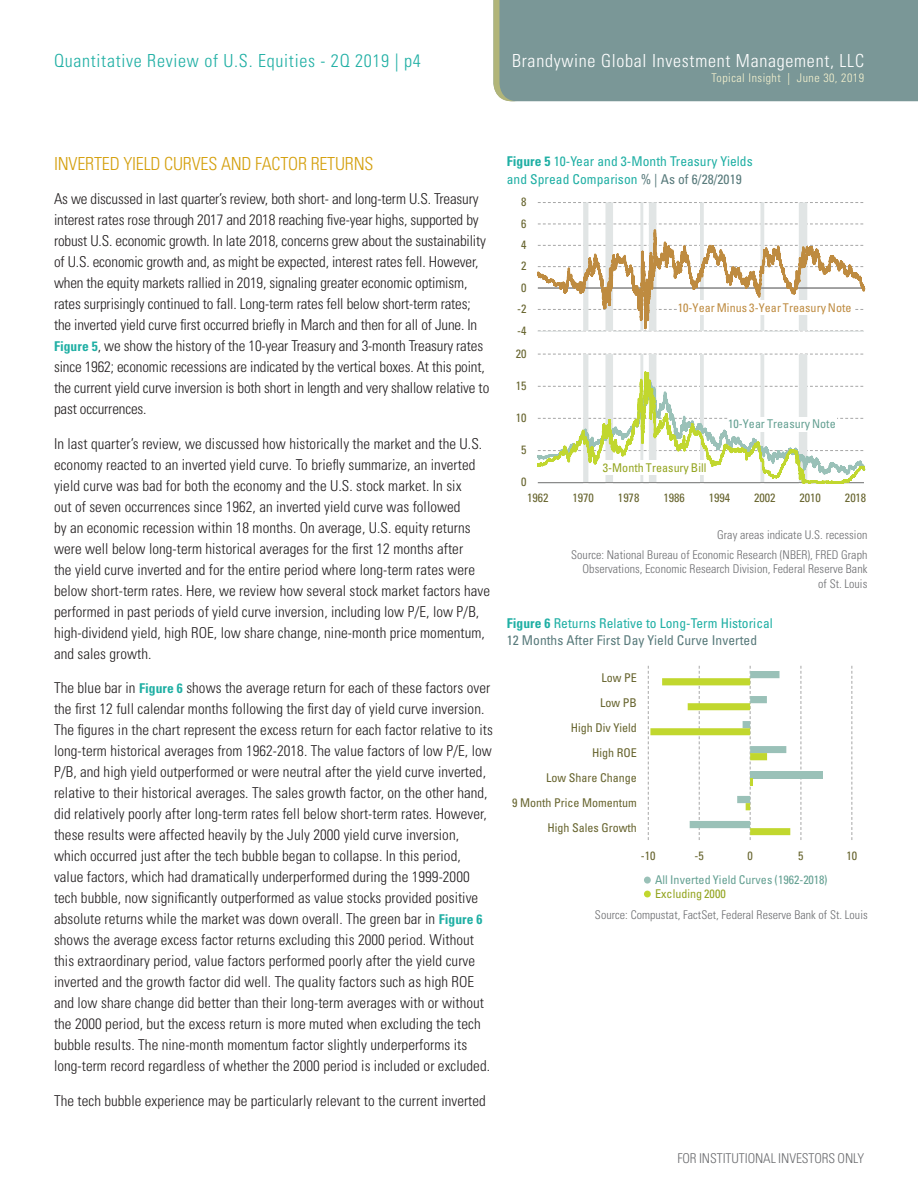
<style>
.page{position:relative;width:918px;height:1188px;background:#fff}
.page>*{position:absolute;margin:0;border:0;box-sizing:border-box;transform-origin:0 0}
.t1{font:300 condensed 18px "Univers LT Std";letter-spacing:.04em;color:#1fafa4}
.t2{font:300 condensed 18px "Univers LT Std";letter-spacing:.04em;color:#fff}
.Body_Text{font:300 condensed 18px "Univers LT Std";letter-spacing:-.01em;color:#d49f0c}
.Body_Text-2{font:300 condensed 15px/21px "Univers LT Std";letter-spacing:.005em;color:#231f20}
.Bullets_Text{font:condensed 13.5px "Univers LT Std";letter-spacing:.005em;color:#1fafa4}
.Bullets_Text-2{font:condensed 13.5px "Univers LT Std";letter-spacing:.005em;color:#587a7b}
.t3{font:300 condensed 13.5px "Univers LT Std";letter-spacing:-.005em;color:#6c6d70}
.Bullets_Text-3{font:300 condensed 12px/14.4px "Univers LT Std";letter-spacing:.005em;color:#6c6d70;text-align:right}
.t4{font:condensed 12px/25px "Univers LT Std";color:#67642e;text-align:right}
.t5{font:condensed 12px/14.2px "Univers LT Std";letter-spacing:.005em;color:#64a092}
.t6{font:condensed 12px "Univers LT Std";letter-spacing:.005em;color:#be8b40}
.t7{font:300 condensed 12px "Univers LT Std";letter-spacing:.04em;color:#f6f3cf}
.t8{font:condensed 12px "Univers LT Std";letter-spacing:.005em;color:#93a41f}
.s1{font-weight:700;font-size:13.5px;color:#1fafa4}
.s2{font-weight:700}
.s3{color:#587a7b}
.s4{color:#93a41f}
</style>
<div class="page">
<div style="left:493px;top:0;width:425px;height:101px;background:#7a9797"></div>
<svg style="left:801px;top:666px;width:1px;height:174px"></svg>
<svg style="left:852px;top:666px;width:1px;height:174px"></svg>
<div style="left:750px;top:771px;width:73px;height:7px;background:#9ac1b8"></div>
<svg style="left:648px;top:666px;width:142px;height:174px"></svg>
<div style="left:644px;top:877px;width:7px;height:7px;background:#9ac1b8;border-radius:50%"></div>
<div style="left:644px;top:891px;width:7px;height:6px;background:#c1d72e;border-radius:50%"></div>
<svg style="left:538px;top:202px;width:327px;height:130px"></svg>
<svg style="left:538px;top:354px;width:327px;height:130px"></svg>
<div style="left:728px;top:417px;width:108px;height:14px;background:#fff"></div>
<div style="left:603px;top:460px;width:104px;height:15px;background:#fff"></div>
<div style="left:678px;top:300px;width:175px;height:14px;background:#fff"></div>
<p class="t1" style="left:54px;top:50px;width:368px">Quantitative Review of U.S. Equities - 2Q 2019 | p4</p>
<p class="t2" style="left:512px;top:50px;width:353px">Brandywine Global Investment Management, LLC</p>
<p class="t7" style="left:712px;top:71px;width:154px">Topical Insight | June 30, 2019</p>
<p class="Body_Text" style="left:54px;top:152px;width:321px">INVERTED YIELD CURVES AND FACTOR RETURNS</p>
<p class="Body_Text-2" style="left:54px;top:188px;width:437px">As we discussed in last quarter’s review, both short- and long-term U.S. Treasury interest rates rose through 2017 and 2018 reaching five-year highs, supported by robust U.S. economic growth. In late 2018, concerns grew about the sustainability of U.S. economic growth and, as might be expected, interest rates fell. However, when the equity markets rallied in 2019, signaling greater economic optimism, rates surprisingly continued to fall. Long-term rates fell below short-term rates; the inverted yield curve first occurred briefly in March and then for all of June. In <span class="s1">Figure 5</span>, we show the history of the 10-year Treasury and 3-month Treasury rates since 1962; economic recessions are indicated by the vertical boxes. At this point, the current yield curve inversion is both short in length and very shallow relative to past occurrences.</p>
<p class="Body_Text-2" style="left:54px;top:433px;width:438px">In last quarter’s review, we discussed how historically the market and the U.S. economy reacted to an inverted yield curve. To briefly summarize, an inverted yield curve was bad for both the economy and the U.S. stock market. In six<br>out of seven occurrences since 1962, an inverted yield curve was followed<br>by an economic recession within 18 months. On average, U.S. equity returns were well below long-term historical averages for the first 12 months after<br>the yield curve inverted and for the entire period where long-term rates were below short-term rates. Here, we review how several stock market factors have performed in past periods of yield curve inversion, including low P/E, low P/B, high-dividend yield, high ROE, low share change, nine-month price momentum, and sales growth.</p>
<p class="Body_Text-2" style="left:54px;top:677px;width:440px">The blue bar in <span class="s1">Figure 6</span> shows the average return for each of these factors over the first 12 full calendar months following the first day of yield curve inversion.<br>The figures in the chart represent the excess return for each factor relative to its long-term historical averages from 1962-2018. The value factors of low P/E, low P/B, and high yield outperformed or were neutral after the yield curve inverted, relative to their historical averages. The sales growth factor, on the other hand, did relatively poorly after long-term rates fell below short-term rates. However, these results were affected heavily by the July 2000 yield curve inversion, which occurred just after the tech bubble began to collapse. In this period, value factors, which had dramatically underperformed during the 1999-2000 tech bubble, now significantly outperformed as value stocks provided positive absolute returns while the market was down overall. The green bar in <span class="s1">Figure 6 </span>shows the average excess factor returns excluding this 2000 period. Without this extraordinary period, value factors performed poorly after the yield curve inverted and the growth factor did well. The quality factors such as high ROE and low share change did better than their long-term averages with or without the 2000 period, but the excess return is more muted when excluding the tech bubble results. The nine-month momentum factor slightly underperforms its long-term record regardless of whether the 2000 period is included or excluded.</p>
<p class="Body_Text-2" style="left:54px;top:1090px;width:433px">The tech bubble experience may be particularly relevant to the current inverted</p>
<p class="Bullets_Text" style="left:507px;top:153px;width:247px"><span class="s2">Figure 5</span> 10-Year and 3-Month Treasury Yields</p>
<p class="Bullets_Text" style="left:507px;top:170px;width:236px">and Spread Comparison <span class="s3">% | As of 6/28/2019</span></p>
<p class="t4" style="left:521px;top:189px;width:7px">8</p>
<p class="t4" style="left:521px;top:211px;width:7px">6</p>
<p class="t4" style="left:521px;top:232px;width:7px">4</p>
<p class="t4" style="left:521px;top:253px;width:7px">2</p>
<p class="t4" style="left:521px;top:275px;width:7px">0</p>
<p class="t4" style="left:517px;top:296px;width:11px">-2</p>
<p class="t4" style="left:517px;top:318px;width:11px">-4</p>
<p class="t4" style="left:516px;top:341px;width:12px">20</p>
<p class="t4" style="left:516px;top:373px;width:12px">15</p>
<p class="t4" style="left:516px;top:405px;width:12px">10</p>
<p class="t4" style="left:521px;top:437px;width:7px">5</p>
<p class="t4" style="left:521px;top:469px;width:7px">0</p>
<p class="t6" style="left:678px;top:300px;width:175px">10-Year Minus 3-Year Treasury Note</p>
<p class="t8" style="left:603px;top:460px;width:105px">3-Month Treasury Bill</p>
<p class="t5" style="left:728px;top:417px;width:109px">10-Year Treasury Note</p>
<p class="t4" style="left:527px;top:485px;width:23px">1962</p>
<p class="t4" style="left:573px;top:485px;width:23px">1970</p>
<p class="t4" style="left:618px;top:485px;width:23px">1978</p>
<p class="t4" style="left:663px;top:485px;width:23px">1986</p>
<p class="t4" style="left:709px;top:485px;width:23px">1994</p>
<p class="t4" style="left:754px;top:485px;width:23px">2002</p>
<p class="t4" style="left:800px;top:485px;width:23px">2010</p>
<p class="t4" style="left:845px;top:485px;width:23px">2018</p>
<p class="Bullets_Text-3" style="left:717px;top:528px;width:152px">Gray areas indicate U.S. recession</p>
<p class="Bullets_Text-3" style="left:571px;top:547px;width:298px">Source: National Bureau of Economic Research (NBER), FRED Graph<br>Observations, Economic Research Division, Federal Reserve Bank of St. Louis</p>
<p class="Bullets_Text" style="left:507px;top:614px;width:268px"><span class="s2">Figure 6</span> Returns Relative to Long-Term Historical</p>
<p class="Bullets_Text-2" style="left:507px;top:632px;width:252px">12 Months After First Day Yield Curve Inverted</p>
<p class="t4" style="left:512px;top:665px;width:126px">Low PE<br>Low PB<br>High Div Yield<br>High ROE<br>Low Share Change<br>9 Month Price Momentum<br>High Sales Growth</p>
<p class="t4" style="left:641px;top:843px;width:16px">-10</p>
<p class="t4" style="left:695px;top:843px;width:11px">-5</p>
<p class="t4" style="left:747px;top:843px;width:7px">0</p>
<p class="t4" style="left:798px;top:843px;width:7px">5</p>
<p class="t4" style="left:847px;top:843px;width:12px">10</p>
<p class="t5" style="left:655px;top:873px;width:174px">All Inverted Yield Curves (1962-2018)<br><span class="s4">Excluding 2000</span></p>
<p class="Bullets_Text-3" style="left:595px;top:907px;width:274px">Source: Compustat, FactSet, Federal Reserve Bank of St. Louis</p>
<p class="t3" style="left:677px;top:1150px;width:188px">FOR INSTITUTIONAL INVESTORS ONLY</p>
</div>
